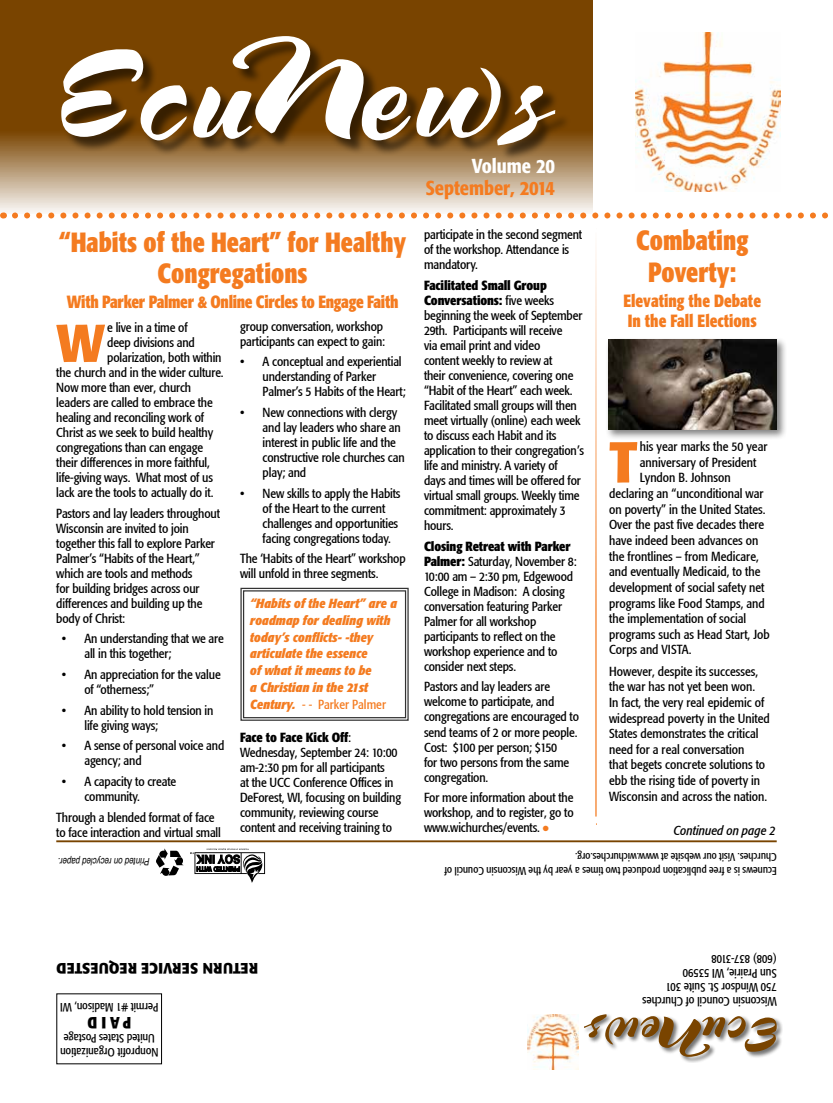
<style>
.page{position:relative;width:833px;height:1103px;background:#fff}
.page>*{position:absolute;margin:0;border:0;box-sizing:border-box;transform-origin:0 0}
.t1{font:700 condensed 57px "Formata";color:#f47b20}
.t2{font:700 condensed 52.62px "Formata";color:#f47b20}
.t3{font:700 condensed 27.5px/31.2px "Formata";color:#f47b20;text-align:center;scale:.92 1}
.t4{font:500 condensed 20px "Formata";color:#f47b20}
.t5{font:500 condensed 20px "Formata";color:#fff}
.t6{font:700 condensed 17.5px "Formata";letter-spacing:-.02em;color:#f47b20;scale:.92 1}
.t7{font:700 condensed 17.5px/20px "Formata";color:#f47b20;scale:.92 1}
.t8{font:700 condensed 16.25px "Formata";color:#000;scale:.95 1}
.t9{font:700 15px "Formata";letter-spacing:.02em;color:#000;scale:.95 1}
.t10{font:condensed 13.12px/15px "Formata";letter-spacing:-.01em;color:#000}
.t11{font:italic 700 condensed 13.12px/16.9px "Formata";color:#f47b20}
.t12{font:italic condensed 13.12px "Formata";color:#000}
.t13{font:condensed 12.5px/13.8px "Formata";color:#000;scale:.95 1}
.t14{font:condensed 12.12px/14.1px "Formata";color:#000;scale:.95 1}
.t15{font:condensed 11.25px/13.8px "Formata";color:#000;scale:.95 1}
.t16{font:italic condensed 10.12px "Helvetica";color:#000;scale:.95 1}
.s1{font-weight:400;font-style:normal}
.s2{font-weight:700}
.s3{color:#f47b20}
</style>
<div class="page">
<svg style="left:0;top:0;width:592px;height:214px;background:#a48153"></svg>
<img style="left:635px;top:32px;width:145px;height:159px">
<div style="left:63px;top:38px;width:507px;height:122px;background:#000;opacity:.55"></div>
<svg style="left:61px;top:36px;width:494px;height:109px"></svg>
<svg style="left:15px;top:212px;width:813px;height:6px"></svg>
<hr style="left:56px;top:840px;width:720px;height:2px;background:#794400">
<img style="left:528px;top:1014px;width:50px;height:55px">
<svg style="left:190px;top:848px;width:75px;height:34px"></svg>
<svg style="left:156px;top:848px;width:28px;height:27px"></svg>
<div style="left:583px;top:1013px;width:200px;height:50px;background:#000;opacity:.55"></div>
<svg style="left:584px;top:1014px;width:192px;height:42px"></svg>
<hr style="left:595px;top:232px;width:1px;height:584px;background:#f47b20">
<svg style="left:240px;top:587px;width:169px;height:134px"></svg>
<div style="left:243px;top:590px;width:163px;height:128px;border:1px solid #000"></div>
<div style="left:605px;top:336px;width:182px;height:104px;background:#000;opacity:.5"></div>
<img style="left:608px;top:340px;width:168px;height:90px">
<h3 class="t3" style="left:59px;top:226px;width:378px">“Habits of the Heart” for Healthy<br>Congregations</h3>
<h3 class="t6" style="left:67px;top:291px;width:362px">With Parker Palmer &amp; Online Circles to Engage Faith</h3>
<h2 class="t2" style="left:56px;top:311px;width:50px">W</h2>
<p class="t10" style="left:107px;top:320px;width:82px">e live in a time of</p>
<p class="t10" style="left:240px;top:319px;width:147px">group conversation, workshop participants can expect to gain:</p>
<p class="t10" style="left:262px;top:354px;width:144px;text-indent:-22px">• A conceptual and experiential understanding of Parker<br>Palmer’s 5 Habits of the Heart;</p>
<p class="t10" style="left:262px;top:405px;width:144px;text-indent:-22px">• New connections with clergy and lay leaders who share an interest in public life and the constructive role churches can play; and</p>
<p class="t10" style="left:262px;top:485px;width:139px;text-indent:-22px">• New skills to apply the Habits of the Heart to the current challenges and opportunities facing congregations today.</p>
<p class="t10" style="left:240px;top:551px;width:167px">The ‘Habits of the Heart” workshop will unfold in three segments.</p>
<p class="t10" style="left:107px;top:335px;width:89px">deep divisions and</p>
<p class="t10" style="left:107px;top:350px;width:116px">polarization, both within</p>
<p class="t10" style="left:56px;top:365px;width:169px">the church and in the wider culture.</p>
<p class="t10" style="left:56px;top:380px;width:136px">Now more than ever, church</p>
<p class="t10" style="left:56px;top:395px;width:158px">leaders are called to embrace the</p>
<p class="t10" style="left:56px;top:410px;width:149px">healing and reconciling work of</p>
<p class="t10" style="left:56px;top:425px;width:158px">Christ as we seek to build healthy</p>
<p class="t10" style="left:56px;top:440px;width:148px">congregations than can engage</p>
<p class="t10" style="left:56px;top:455px;width:155px">their differences in more faithful,</p>
<p class="t10" style="left:56px;top:470px;width:158px">life-giving ways. What most of us</p>
<p class="t10" style="left:56px;top:485px;width:159px">lack are the tools to actually do it.</p>
<p class="t10" style="left:56px;top:505px;width:165px">Pastors and lay leaders throughout<br>Wisconsin are invited to join together this fall to explore Parker<br>Palmer’s “Habits of the Heart,” which are tools and methods<br>for building bridges across our differences and building up the body of Christ:</p>
<p class="t10" style="left:84px;top:631px;width:141px;text-indent:-22px">• An understanding that we are all in this together;</p>
<p class="t10" style="left:84px;top:667px;width:138px;text-indent:-22px">• An appreciation for the value of “otherness;”</p>
<p class="t10" style="left:84px;top:702px;width:131px;text-indent:-22px">• An ability to hold tension in life giving ways;</p>
<p class="t10" style="left:84px;top:738px;width:141px;text-indent:-22px">• A sense of personal voice and agency; and</p>
<p class="t10" style="left:84px;top:774px;width:93px;text-indent:-22px">• A capacity to create community.</p>
<p class="t10" style="left:56px;top:809px;width:166px">Through a blended format of face to face interaction and virtual small</p>
<p class="t11" style="left:250px;top:594px;width:149px">“Habits of the Heart” are a roadmap for dealing with today’s conflicts- -they articulate the essence<br>of what it means to be<br>a Christian in the 21st<br>Century. <span class="s1">- - Parker Palmer</span></p>
<p class="t10" style="left:240px;top:729px;width:162px"><span class="s2">Face to Face Kick Off</span>:<br>Wednesday, September 24: 10:00 am-2:30 pm for all participants<br>at the UCC Conference Offices in<br>DeForest, WI, focusing on building community, reviewing course content and receiving training to</p>
<p class="t16" style="left:150px;top:868px;width:98px;rotate:-180deg">Printed on recycled paper.</p>
<h3 class="t5" style="left:472px;top:153px;width:85px">Volume 20</h3>
<h3 class="t4" style="left:425px;top:175px;width:131px">September, 2014</h3>
<p class="t10" style="left:424px;top:227px;width:160px">participate in the second segment of the workshop. Attendance is mandatory.</p>
<p class="t10" style="left:424px;top:278px;width:161px"><span class="s2">Facilitated Small Group<br>Conversations:</span> five weeks beginning the week of September<br>29th. Participants will receive<br>via email print and video<br>content weekly to review at<br>their convenience, covering one “Habit of the Heart” each week.<br>Facilitated small groups will then meet virtually (online) each week to discuss each Habit and its application to their congregation’s life and ministry. A variety of<br>days and times will be offered for virtual small groups. Weekly time commitment: approximately 3 hours.</p>
<p class="t10" style="left:424px;top:539px;width:154px"><span class="s2">Closing Retreat with Parker<br>Palmer:</span> Saturday, November 8:<br>10:00 am – 2:30 pm, Edgewood<br>College in Madison: A closing conversation featuring Parker<br>Palmer for all workshop participants to reflect on the workshop experience and to consider next steps.</p>
<p class="t10" style="left:424px;top:679px;width:157px">Pastors and lay leaders are welcome to participate, and congregations are encouraged to send teams of 2 or more people.<br>Cost: $100 per person; $150<br>for two persons from the same congregation.</p>
<p class="t10" style="left:424px;top:790px;width:151px;text-align:justify">For more information about the workshop, and to register, go to www.wichurches/events. <span class="s3">●</span></p>
<h3 class="t3" style="left:636px;top:225px;width:124px">Combating<br>Poverty:</h3>
<h3 class="t7" style="left:623px;top:290px;width:151px">Elevating the Debate<br>In the Fall Elections</h3>
<h1 class="t1" style="left:609px;top:427px;width:30px">T</h1>
<p class="t10" style="left:640px;top:439px;width:129px">his year marks the 50 year</p>
<p class="t10" style="left:640px;top:455px;width:118px">anniversary of President</p>
<p class="t10" style="left:640px;top:470px;width:92px">Lyndon B. Johnson</p>
<p class="t10" style="left:609px;top:486px;width:156px">declaring an “unconditional war</p>
<p class="t10" style="left:609px;top:501px;width:158px">on poverty” in the United States.</p>
<p class="t10" style="left:609px;top:517px;width:157px">Over the past five decades there</p>
<p class="t10" style="left:609px;top:533px;width:151px">have indeed been advances on</p>
<p class="t10" style="left:609px;top:548px;width:151px">the frontlines – from Medicare,</p>
<p class="t10" style="left:609px;top:564px;width:153px">and eventually Medicaid, to the</p>
<p class="t10" style="left:609px;top:580px;width:157px">development of social safety net</p>
<p class="t10" style="left:609px;top:595px;width:157px">programs like Food Stamps, and</p>
<p class="t10" style="left:609px;top:611px;width:139px">the implementation of social</p>
<p class="t10" style="left:609px;top:626px;width:162px">programs such as Head Start, Job</p>
<p class="t10" style="left:609px;top:642px;width:84px">Corps and VISTA.</p>
<p class="t10" style="left:609px;top:663px;width:162px;line-height:15.6px">However, despite its successes, the war has not yet been won.<br>In fact, the very real epidemic of widespread poverty in the United<br>States demonstrates the critical need for a real conversation<br>that begets concrete solutions to ebb the rising tide of poverty in<br>Wisconsin and across the nation.</p>
<p class="t12" style="left:673px;top:822px;width:104px">Continued on page 2</p>
<p class="t15" style="left:776px;top:877px;width:351px;rotate:-180deg">Ecunews is a free publication produced two times a year by the Wisconsin Council of<br>Churches. Visit our website at www.wichurches.org.</p>
<p class="t9" style="left:258px;top:977px;width:214px;rotate:-180deg">RETURN SERVICE REQUESTED</p>
<p class="t14" style="left:158px;top:1014px;width:105px;rotate:-180deg">Permit #1 Madison, WI</p>
<p class="t8" style="left:131px;top:1033px;width:47px;rotate:-180deg">PAID</p>
<p class="t14" style="left:158px;top:1059px;width:105px;rotate:-180deg">Nonprofit Organization<br>United States Postage</p>
<p class="t13" style="left:776px;top:1007px;width:143px;rotate:-180deg">Wisconsin Council of Churches<br>750 Windsor St. Suite 301<br>Sun Prairie, WI 53590<br>(608) 837-3108</p>
</div>
